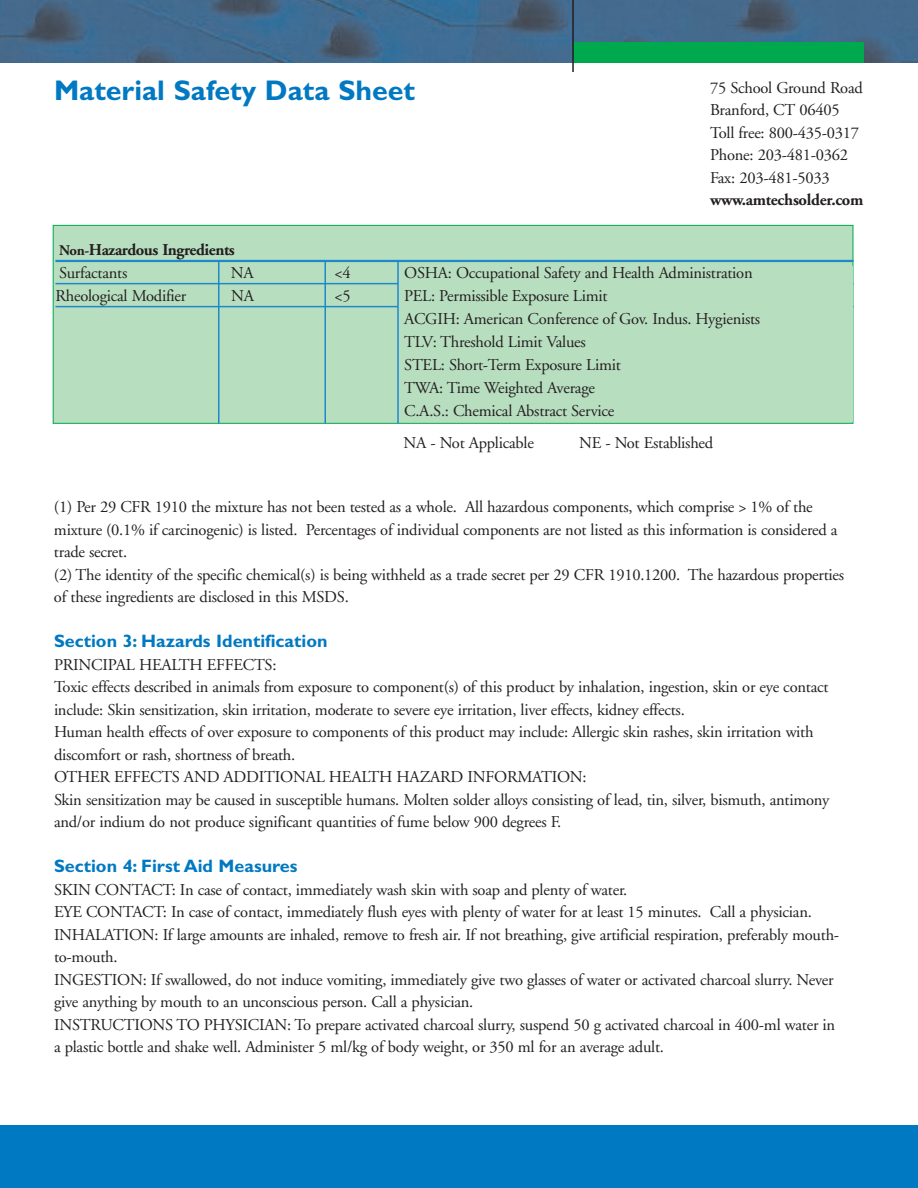
<style>
.page{position:relative;width:918px;height:1188px;background:#fff}
.page>*{position:absolute;margin:0;border:0;box-sizing:border-box;transform-origin:0 0}
.t1{font:700 28.5px "Gill Sans";color:#0079c2}
.t2{font:700 18px "Gill Sans";color:#0079c2}
.t3{font:16.5px/22.5px "Adobe Garamond";letter-spacing:-.015em;color:#231f20}
.t4{font:700 16.5px/23px "Adobe Garamond";letter-spacing:-.025em;color:#231f20}
.s1{font-size:14.7px}
.s2{font-weight:400}
</style>
<div class="page">
<div style="left:0;top:1126px;width:918px;height:62px;background:#0079c2"></div>
<img style="left:0;top:0;width:918px;height:62px">
<div style="left:573px;top:43px;width:291px;height:20px;background:#00a94e"></div>
<hr style="left:572px;top:0;width:2px;height:72px;background:#231f20">
<div style="left:53px;top:225px;width:800px;height:198px;background:#b8dec0"></div>
<div style="left:53px;top:225px;width:800px;height:199px;border:1px solid #00a94e"></div>
<hr style="left:55px;top:260px;width:798px;height:2px;background:#1e89ca">
<hr style="left:55px;top:283px;width:798px;height:1px;background:#1e89ca">
<hr style="left:55px;top:306px;width:798px;height:1px;background:#1e89ca">
<div style="left:398px;top:266px;width:454px;height:156px;background:#b8dec0"></div>
<hr style="left:218px;top:261px;width:1px;height:162px;background:#1e89ca">
<hr style="left:324px;top:260px;width:2px;height:164px;background:#1e89ca">
<hr style="left:397px;top:260px;width:2px;height:164px;background:#1e89ca">
<h1 class="t1" style="left:54px;top:80px;width:363px">Material Safety Data Sheet</h1>
<p class="t3" style="left:710px;top:78px;width:154px">75 School Ground Road<br>Branford, CT 06405<br>Toll free: 800-435-0317<br>Phone: 203-481-0362<br>Fax: 203-481-5033</p>
<p class="t4" style="left:710px;top:190px;width:155px">www.amtechsolder.com</p>
<p class="t4" style="left:59px;top:240px;width:177px"><span class="s1">Non-</span>Hazardous Ingredients<br><span class="s2">Surfactants</span></p>
<p class="t3" style="left:404px;top:263px;width:358px;line-height:23px">OSHA: Occupational Safety and Health Administration PEL: Permissible Exposure Limit<br>ACGIH: American Conference of Gov. Indus. Hygienists TLV: Threshold Limit Values<br>STEL: Short-Term Exposure Limit<br>TWA: Time Weighted Average<br>C.A.S.: Chemical Abstract Service</p>
<p class="t3" style="left:404px;top:433px;width:132px">NA - Not Applicable</p>
<p class="t3" style="left:579px;top:433px;width:136px">NE - Not Established</p>
<p class="t3" style="left:231px;top:263px;width:24px">NA</p>
<p class="t3" style="left:334px;top:263px;width:18px">&lt;4</p>
<p class="t3" style="left:55px;top:286px;width:132px">Rheological Modifier</p>
<p class="t3" style="left:231px;top:286px;width:24px">NA</p>
<p class="t3" style="left:335px;top:286px;width:18px">&lt;5</p>
<p class="t3" style="left:54px;top:497px;width:792px">(1) Per 29 CFR 1910 the mixture has not been tested as a whole. All hazardous components, which comprise &gt; 1% of the mixture (0.1% if carcinogenic) is listed. Percentages of individual components are not listed as this information is considered a trade secret.<br>(2) The identity of the specific chemical(s) is being withheld as a trade secret per 29 CFR 1910.1200. The hazardous properties of these ingredients are disclosed in this MSDS.</p>
<p class="t2" style="left:54px;top:634px;width:275px">Section 3: Hazards Identification</p>
<p class="t3" style="left:54px;top:655px;width:777px">PRINCIPAL HEALTH EFFECTS:<br>Toxic effects described in animals from exposure to component(s) of this product by inhalation, ingestion, skin or eye contact include: Skin sensitization, skin irritation, moderate to severe eye irritation, liver effects, kidney effects.<br>Human health effects of over exposure to components of this product may include: Allergic skin rashes, skin irritation with discomfort or rash, shortness of breath.<br>OTHER EFFECTS AND ADDITIONAL HEALTH HAZARD INFORMATION:<br>Skin sensitization may be caused in susceptible humans. Molten solder alloys consisting of lead, tin, silver, bismuth, antimony and/or indium do not produce significant quantities of fume below 900 degrees F.</p>
<p class="t2" style="left:54px;top:859px;width:245px">Section 4: First Aid Measures</p>
<p class="t3" style="left:54px;top:880px;width:787px">SKIN CONTACT: In case of contact, immediately wash skin with soap and plenty of water.<br>EYE CONTACT: In case of contact, immediately flush eyes with plenty of water for at least 15 minutes. Call a physician.<br>INHALATION: If large amounts are inhaled, remove to fresh air. If not breathing, give artificial respiration, preferably mouth&shy;to-mouth.<br>INGESTION: If swallowed, do not induce vomiting, immediately give two glasses of water or activated charcoal slurry. Never give anything by mouth to an unconscious person. Call a physician.<br>INSTRUCTIONS TO PHYSICIAN: To prepare activated charcoal slurry, suspend 50 g activated charcoal in 400-ml water in a plastic bottle and shake well. Administer 5 ml/kg of body weight, or 350 ml for an average adult.</p>
</div>
